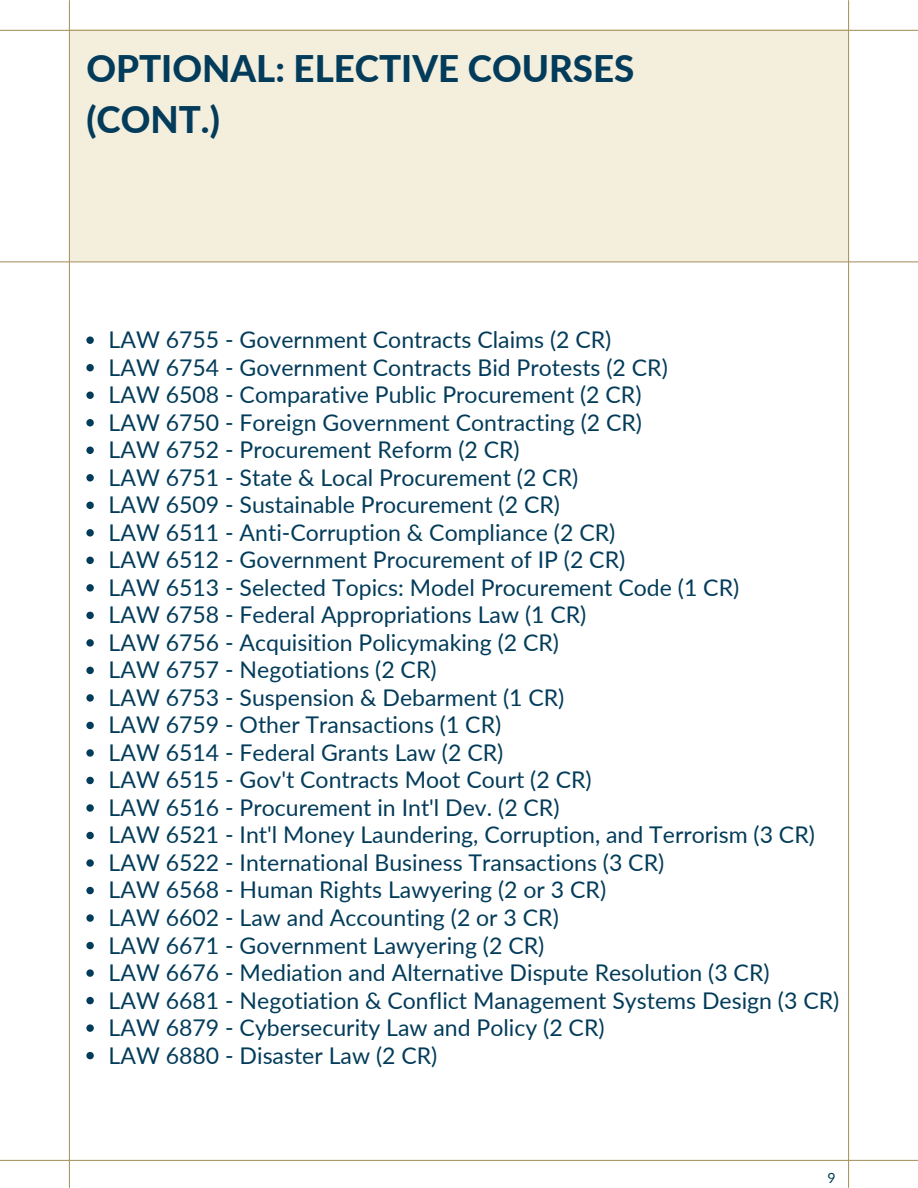
<style>
.page{position:relative;width:918px;height:1188px;background:#fff}
.page>*{position:absolute;margin:0;border:0;box-sizing:border-box;transform-origin:0 0}
.t1{font:800 36.75px "Lato";color:#033c5a}
.t2{font:23.1px "Lato";color:#033c5a}
.t3{font:14.1px "Lato";color:#033c5a}
</style>
<div class="page">
<hr style="left:69px;top:1px;width:1px;height:1186px;background:#aa9868">
<hr style="left:0;top:1160px;width:918px;height:1px;background:#aa9868">
<svg style="left:86px;top:336px;width:8px;height:8px"></svg>
<svg style="left:86px;top:364px;width:8px;height:7px"></svg>
<svg style="left:86px;top:392px;width:8px;height:7px"></svg>
<svg style="left:86px;top:419px;width:8px;height:7px"></svg>
<svg style="left:86px;top:447px;width:8px;height:7px"></svg>
<svg style="left:86px;top:474px;width:8px;height:7px"></svg>
<svg style="left:86px;top:502px;width:8px;height:7px"></svg>
<svg style="left:86px;top:529px;width:8px;height:8px"></svg>
<svg style="left:86px;top:557px;width:8px;height:7px"></svg>
<svg style="left:86px;top:584px;width:8px;height:8px"></svg>
<svg style="left:86px;top:612px;width:8px;height:7px"></svg>
<svg style="left:86px;top:639px;width:8px;height:8px"></svg>
<svg style="left:86px;top:667px;width:8px;height:7px"></svg>
<svg style="left:86px;top:694px;width:8px;height:8px"></svg>
<svg style="left:86px;top:722px;width:8px;height:7px"></svg>
<svg style="left:86px;top:749px;width:8px;height:8px"></svg>
<svg style="left:86px;top:777px;width:8px;height:7px"></svg>
<svg style="left:86px;top:804px;width:8px;height:8px"></svg>
<svg style="left:86px;top:832px;width:8px;height:7px"></svg>
<svg style="left:86px;top:859px;width:8px;height:8px"></svg>
<svg style="left:86px;top:887px;width:8px;height:7px"></svg>
<svg style="left:86px;top:914px;width:8px;height:8px"></svg>
<svg style="left:86px;top:942px;width:8px;height:7px"></svg>
<svg style="left:86px;top:969px;width:8px;height:8px"></svg>
<svg style="left:86px;top:997px;width:8px;height:7px"></svg>
<svg style="left:86px;top:1024px;width:8px;height:8px"></svg>
<svg style="left:86px;top:1052px;width:8px;height:7px"></svg>
<hr style="left:0;top:261px;width:918px;height:1px;background:#aa9868">
<hr style="left:848px;top:1px;width:1px;height:1186px;background:#aa9868">
<div style="left:70px;top:30px;width:778px;height:231px;background:#f4eedd"></div>
<hr style="left:0;top:30px;width:918px;height:1px;background:#aa9868">
<p class="t1" style="left:86px;top:46px;width:550px">OPTIONAL: ELECTIVE COURSES</p>
<p class="t1" style="left:86px;top:96px;width:135px">(CONT.)</p>
<p class="t2" style="left:109px;top:325px;width:504px">LAW 6755 - Government Contracts Claims (2 CR)</p>
<p class="t2" style="left:109px;top:353px;width:561px">LAW 6754 - Government Contracts Bid Protests (2 CR)</p>
<p class="t2" style="left:109px;top:380px;width:534px">LAW 6508 - Comparative Public Procurement (2 CR)</p>
<p class="t2" style="left:109px;top:408px;width:535px">LAW 6750 - Foreign Government Contracting (2 CR)</p>
<p class="t2" style="left:109px;top:435px;width:413px">LAW 6752 - Procurement Reform (2 CR)</p>
<p class="t2" style="left:109px;top:463px;width:471px">LAW 6751 - State &amp; Local Procurement (2 CR)</p>
<p class="t2" style="left:109px;top:490px;width:453px">LAW 6509 - Sustainable Procurement (2 CR)</p>
<p class="t2" style="left:109px;top:518px;width:508px">LAW 6511 - Anti-Corruption &amp; Compliance (2 CR)</p>
<p class="t2" style="left:109px;top:545px;width:518px">LAW 6512 - Government Procurement of IP (2 CR)</p>
<p class="t2" style="left:109px;top:573px;width:632px">LAW 6513 - Selected Topics: Model Procurement Code (1 CR)</p>
<p class="t2" style="left:109px;top:601px;width:479px">LAW 6758 - Federal Appropriations Law (1 CR)</p>
<p class="t2" style="left:109px;top:628px;width:452px">LAW 6756 - Acquisition Policymaking (2 CR)</p>
<p class="t2" style="left:109px;top:656px;width:329px">LAW 6757 - Negotiations (2 CR)</p>
<p class="t2" style="left:109px;top:683px;width:457px">LAW 6753 - Suspension &amp; Debarment (1 CR)</p>
<p class="t2" style="left:109px;top:711px;width:394px">LAW 6759 - Other Transactions (1 CR)</p>
<p class="t2" style="left:109px;top:738px;width:396px">LAW 6514 - Federal Grants Law (2 CR)</p>
<p class="t2" style="left:109px;top:766px;width:484px">LAW 6515 - Gov't Contracts Moot Court (2 CR)</p>
<p class="t2" style="left:109px;top:793px;width:452px">LAW 6516 - Procurement in Int'l Dev. (2 CR)</p>
<p class="t2" style="left:109px;top:821px;width:708px">LAW 6521 - Int'l Money Laundering, Corruption, and Terrorism (3 CR)</p>
<p class="t2" style="left:109px;top:848px;width:557px">LAW 6522 - International Business Transactions (3 CR)</p>
<p class="t2" style="left:109px;top:876px;width:499px">LAW 6568 - Human Rights Lawyering (2 or 3 CR)</p>
<p class="t2" style="left:109px;top:903px;width:452px">LAW 6602 - Law and Accounting (2 or 3 CR)</p>
<p class="t2" style="left:109px;top:931px;width:437px">LAW 6671 - Government Lawyering (2 CR)</p>
<p class="t2" style="left:109px;top:958px;width:662px">LAW 6676 - Mediation and Alternative Dispute Resolution (3 CR)</p>
<p class="t2" style="left:109px;top:986px;width:732px">LAW 6681 - Negotiation &amp; Conflict Management Systems Design (3 CR)</p>
<p class="t2" style="left:109px;top:1013px;width:497px">LAW 6879 - Cybersecurity Law and Policy (2 CR)</p>
<p class="t2" style="left:109px;top:1041px;width:330px">LAW 6880 - Disaster Law (2 CR)</p>
<p class="t3" style="left:827px;top:1169px;width:10px">9</p>
</div>
